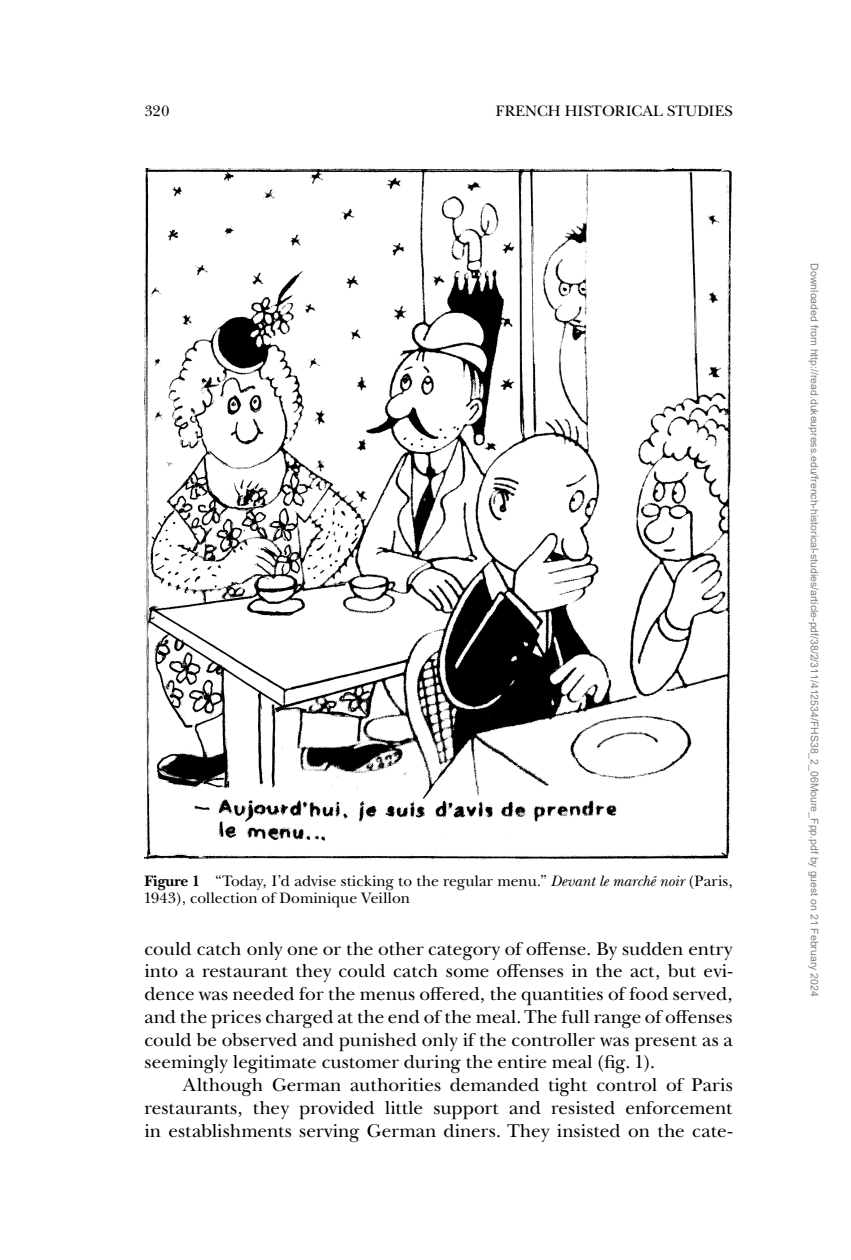
<style>
.page{position:relative;width:851px;height:1260px;background:#fff}
.page>*{position:absolute;margin:0;border:0;box-sizing:border-box;transform-origin:0 0}
.t1{font:19.25px/22.8px "Baskerville ITC t Regular";color:#000;text-align:justify}
.t2{font:15.75px/17.5px "Baskerville ITC t Regular";color:#000}
.t3{font:10.5px "Arial";color:#808080}
.s1{font-family:"Baskerville ITC t Bold"}
.s2{font-family:"Baskerville ITC t Italic"}
</style>
<div class="page">
<img style="left:144px;top:168px;width:588px;height:692px">
<p class="t2" style="left:144px;top:101px;width:27px">320</p>
<p class="t2" style="left:496px;top:101px;width:238px">FRENCH HISTORICAL STUDIES</p>
<p class="t2" style="left:144px;top:871px;width:589px"><span class="s1">Figure 1</span> “Today, I’d advise sticking to the regular menu.” <span class="s2">Devant le marché noir</span> (Paris,<br>1943), collection of Dominique Veillon</p>
<p class="t1" style="left:144px;top:936px;width:590px">could catch only one or the other category of offense. By sudden entry into a restaurant they could catch some offenses in the act, but evi&shy;dence was needed for the menus offered, the quantities of food served, and the prices charged at the end of the meal. The full range of offenses could be observed and punished only if the controller was present as a seemingly legitimate customer during the entire meal (fig. 1).</p>
<p class="t1" style="left:144px;top:1073px;width:590px;text-indent:38px">Although German authorities demanded tight control of Paris restaurants, they provided little support and resisted enforcement in establishments serving German diners. They insisted on the cate-</p>
<p class="t3" style="left:818px;top:263px;width:735px;rotate:90deg">Downloaded from http://read.dukeupress.edu/french-historical-studies/article-pdf/38/2/311/412534/FHS38_2_06Moure_Fpp.pdf by guest on 21 February 2024</p>
</div>
